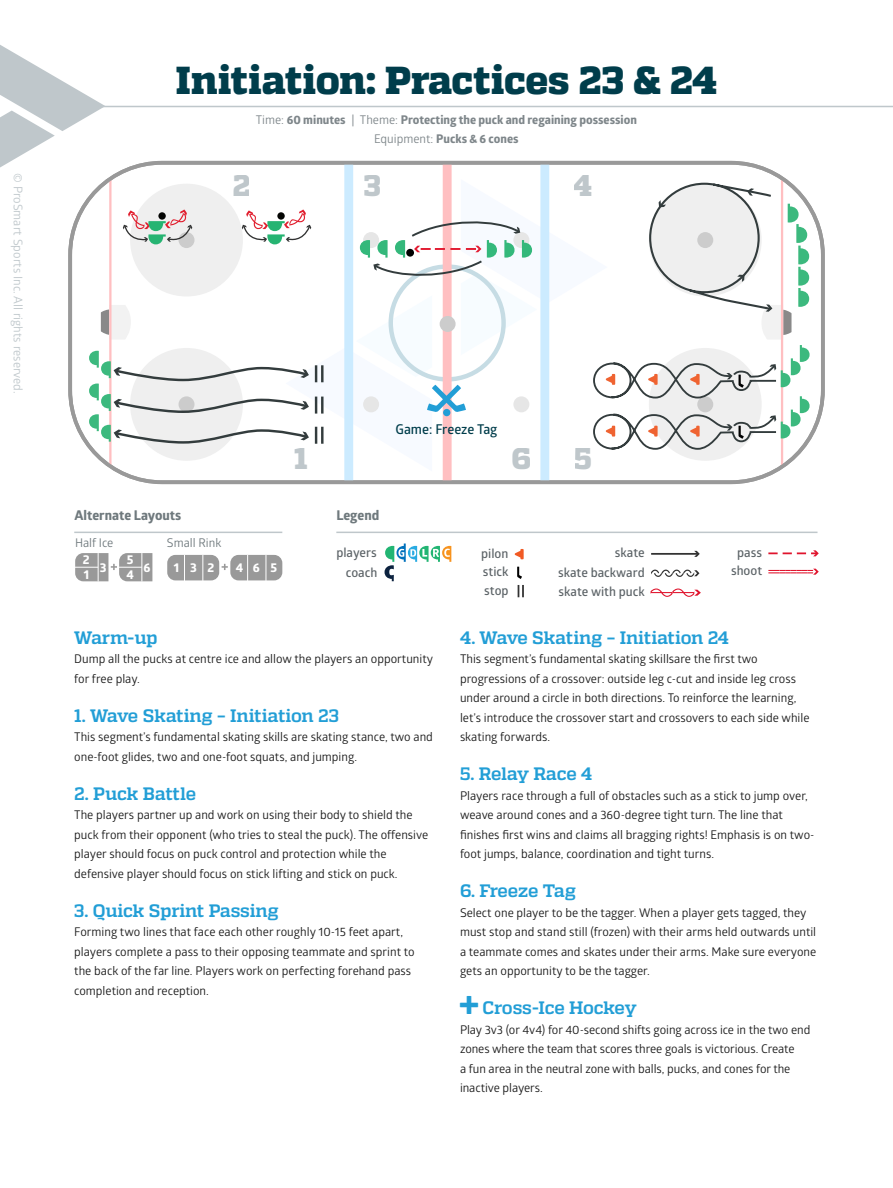
<style>
.page{position:relative;width:893px;height:1188px;background:#fff}
.page>*{position:absolute;margin:0;border:0;box-sizing:border-box;transform-origin:0 0}
.Head_1{font:800 39px "Quadon";letter-spacing:-.01em;color:#003d4b}
.t1{font:800 30px "Quadon";color:#bfc7cb}
.head_3{font:700 18px "Quadon";letter-spacing:-.01em;color:#229ed6}
.t2{font:700 13.5px "Globerx";color:#6f797d}
.t3{font:600 13.5px "Glober";color:#003d4b}
.t4{font:600 12.6px/19.4px "Glober";color:#5d6468;text-align:right}
.t5{font:700 12.6px "Globerx";letter-spacing:.84em;color:#fff}
.body{font:12px/19.5px "Glober";color:#1a1a1a}
.descriptor_info{font:700 12px "Globerx";color:#7e868a}
.t6{font:12px "Glober";color:#bfc7cb}
.t7{font:12px "Glober";color:#6f797d}
.s1{font-family:"Glober";font-weight:400}
.s2{font-family:"SS Geomicons Squared";font-weight:400}
</style>
<div class="page">
<div style="left:344px;top:164px;width:9px;height:318px;background:#ccebff"></div>
<div style="left:443px;top:164px;width:9px;height:318px;background:#ffbfc1"></div>
<div style="left:540px;top:164px;width:9px;height:318px;background:#ccebff"></div>
<hr style="left:109px;top:178px;width:3px;height:289px;background:#ffbfc1">
<hr style="left:781px;top:178px;width:2px;height:289px;background:#ffbfc1">
<div style="left:68px;top:161px;width:757px;height:323px;border:4px solid #999;border-radius:92px"></div>
<hr style="left:75px;top:106px;width:818px;height:1px;background:#bfc7cb">
<svg style="left:0;top:45px;width:105px;height:123px"></svg>
<div style="left:167px;top:555px;width:52px;height:25px;background:#999;border-radius:8px"></div>
<svg style="left:184px;top:555px;width:1px;height:25px"></svg>
<svg style="left:203px;top:555px;width:1px;height:26px"></svg>
<div style="left:230px;top:555px;width:52px;height:25px;background:#999;border-radius:8px"></div>
<svg style="left:247px;top:555px;width:1px;height:25px"></svg>
<svg style="left:266px;top:555px;width:1px;height:26px"></svg>
<svg style="left:75px;top:553px;width:77px;height:29px;background:#afafaf"></svg>
<svg style="left:222px;top:564px;width:6px;height:6px"></svg>
<svg style="left:768px;top:550px;width:51px;height:6px"></svg>
<hr style="left:651px;top:553px;width:47px;height:2px;background:#333">
<svg style="left:694px;top:551px;width:6px;height:6px"></svg>
<svg style="left:385px;top:544px;width:66px;height:37px"></svg>
<svg style="left:650px;top:589px;width:51px;height:8px"></svg>
<svg style="left:768px;top:569px;width:51px;height:6px"></svg>
<svg style="left:651px;top:570px;width:48px;height:7px"></svg>
<svg style="left:518px;top:585px;width:6px;height:12px"></svg>
<svg style="left:515px;top:549px;width:9px;height:10px"></svg>
<svg style="left:517px;top:567px;width:5px;height:12px"></svg>
<hr style="left:74px;top:532px;width:208px;height:1px;background:#bfc7cb">
<hr style="left:336px;top:532px;width:481px;height:1px;background:#bfc7cb">
<svg style="left:89px;top:179px;width:721px;height:292px"></svg>
<p class="t6" style="left:26px;top:173px;width:222px;rotate:90deg">© ProSmart Sports Inc. All rights reserved.</p>
<p class="Head_1" style="left:176px;top:58px;width:543px">Initiation: Practices 23 &amp; 24</p>
<p class="descriptor_info" style="left:256px;top:111px;width:383px"><span class="s1">Time:</span> 60 minutes <span class="s1">| Theme:</span> Protecting the puck and regaining possession</p>
<p class="descriptor_info" style="left:374px;top:130px;width:146px"><span class="s1">Equipment:</span> Pucks &amp; 6 cones</p>
<h2 class="t1" style="left:232px;top:168px;width:19px">2</h2>
<h2 class="t1" style="left:363px;top:168px;width:19px">3</h2>
<h2 class="t1" style="left:574px;top:168px;width:21px">4</h2>
<p class="t3" style="left:395px;top:420px;width:103px">Game: Freeze Tag</p>
<h2 class="t1" style="left:294px;top:441px;width:15px">1</h2>
<h2 class="t1" style="left:511px;top:441px;width:21px">6</h2>
<h2 class="t1" style="left:575px;top:441px;width:19px">5</h2>
<p class="t2" style="left:74px;top:506px;width:108px">Alternate Layouts</p>
<p class="t2" style="left:336px;top:506px;width:44px">Legend</p>
<p class="t4" style="left:336px;top:543px;width:43px">players coach</p>
<p class="t4" style="left:558px;top:543px;width:88px">skate<br>skate backward</p>
<p class="t4" style="left:737px;top:542px;width:26px">pass</p>
<p class="t4" style="left:559px;top:582px;width:88px">skate with puck</p>
<p class="t7" style="left:75px;top:534px;width:40px">Half Ice</p>
<p class="t7" style="left:167px;top:534px;width:56px">Small Rink</p>
<p class="t4" style="left:481px;top:544px;width:29px;line-height:18.8px;text-align:left">pilon stick</p>
<p class="t5" style="left:83px;top:551px;width:8px">2</p>
<p class="t5" style="left:127px;top:551px;width:8px">5</p>
<p class="t5" style="left:100px;top:558px;width:8px">3</p>
<p class="t5" style="left:143px;top:558px;width:8px">6</p>
<p class="t5" style="left:174px;top:558px;width:42px">132</p>
<p class="t5" style="left:236px;top:558px;width:43px">465</p>
<p class="t4" style="left:731px;top:561px;width:33px">shoot</p>
<p class="t5" style="left:84px;top:565px;width:7px">1</p>
<p class="t5" style="left:126px;top:565px;width:9px">4</p>
<p class="t4" style="left:484px;top:580px;width:26px">stop</p>
<p class="head_3" style="left:74px;top:627px;width:85px">Warm-up</p>
<p class="body" style="left:74px;top:648px;width:360px">Dump all the pucks at centre ice and allow the players an opportunity for free play.</p>
<p class="head_3" style="left:74px;top:705px;width:266px">1. Wave Skating – Initiation 23</p>
<p class="body" style="left:74px;top:726px;width:360px">This segment’s fundamental skating skills are skating stance, two and one-foot glides, two and one-foot squats, and jumping.</p>
<p class="head_3" style="left:74px;top:783px;width:123px">2. Puck Battle</p>
<p class="body" style="left:74px;top:804px;width:356px">The players partner up and work on using their body to shield the puck from their opponent (who tries to steal the puck). The offensive player should focus on puck control and protection while the defensive player should focus on stick lifting and stick on puck.</p>
<p class="head_3" style="left:74px;top:900px;width:206px">3. Quick Sprint Passing</p>
<p class="body" style="left:74px;top:921px;width:342px">Forming two lines that face each other roughly 10-15 feet apart, players complete a pass to their opposing teammate and sprint to the back of the far line. Players work on perfecting forehand pass completion and reception.</p>
<p class="head_3" style="left:460px;top:627px;width:271px">4. Wave Skating – Initiation 24</p>
<p class="body" style="left:460px;top:648px;width:351px">This segment’s fundamental skating skillsare the first two progressions of a crossover: outside leg c-cut and inside leg cross under around a circle in both directions. To reinforce the learning, let’s introduce the crossover start and crossovers to each side while skating forwards.</p>
<p class="head_3" style="left:460px;top:763px;width:134px">5. Relay Race 4</p>
<p class="body" style="left:460px;top:785px;width:356px">Players race through a full of obstacles such as a stick to jump over, weave around cones and a 360-degree tight turn. The line that finishes first wins and claims all bragging rights! Emphasis is on two&shy;foot jumps, balance, coordination and tight turns.</p>
<p class="head_3" style="left:460px;top:880px;width:118px">6. Freeze Tag</p>
<p class="body" style="left:460px;top:902px;width:358px">Select one player to be the tagger. When a player gets tagged, they must stop and stand still (frozen) with their arms held outwards until a teammate comes and skates under their arms. Make sure everyone gets an opportunity to be the tagger.</p>
<p class="head_3" style="left:460px;top:997px;width:178px"><span class="s2">+</span> Cross-Ice Hockey</p>
<p class="body" style="left:460px;top:1019px;width:352px">Play 3v3 (or 4v4) for 40-second shifts going across ice in the two end zones where the team that scores three goals is victorious. Create<br>a fun area in the neutral zone with balls, pucks, and cones for the inactive players.</p>
</div>
